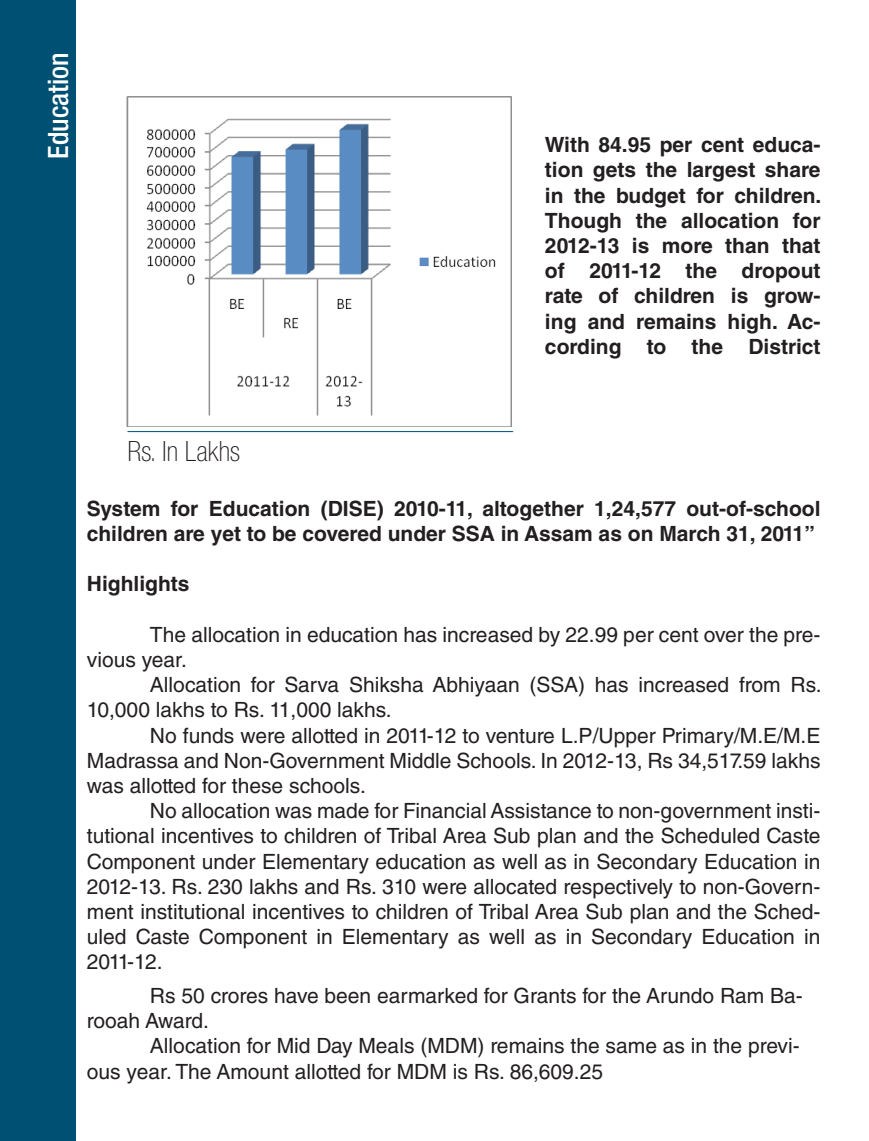
<style>
.page{position:relative;width:869px;height:1141px;background:#fff}
.page>*{position:absolute;margin:0;border:0;box-sizing:border-box;transform-origin:0 0}
.t1{font:100 condensed 28px "Helvetica Neue LT Std";color:#231f20}
.t2{font:500 condensed 28px "Helvetica Neue LT Std";color:#fff}
.t3{font:21px/25.2px "Helvetica LT Std";color:#231f20}
.t4{font:700 21px/25.2px "Helvetica LT Std";color:#231f20;text-align:justify}
</style>
<div class="page">
<div style="left:0;top:0;width:76px;height:1141px;background:#005074"></div>
<img style="left:126px;top:97px;width:385px;height:330px">
<hr style="left:127px;top:431px;width:386px;height:1px;background:#005074">
<p class="t2" style="left:41px;top:158px;width:108px;rotate:-90deg">Education</p>
<p class="t4" style="left:544px;top:132px;width:278px">With 84.95 per cent educa&shy;tion gets the largest share in the budget for children.<br>Though the allocation for 2012-13 is more than that of 2011-12 the dropout rate of children is grow&shy;ing and remains high. Ac&shy;cording to the District</p>
<p class="t1" style="left:127px;top:435px;width:114px">Rs. In Lakhs</p>
<p class="t4" style="left:87px;top:495px;width:734px">System for Education (DISE) 2010-11, altogether 1,24,577 out-of-school children are yet to be covered under SSA in Assam as on March 31, 2011”</p>
<p class="t4" style="left:87px;top:571px;width:104px">Highlights</p>
<p class="t3" style="left:87px;top:622px;width:734px;text-indent:63px">The allocation in education has increased by 22.99 per cent over the pre&shy;vious year.</p>
<p class="t3" style="left:87px;top:672px;width:736px;text-indent:63px">Allocation for Sarva Shiksha Abhiyaan (SSA) has increased from Rs.<br>10,000 lakhs to Rs. 11,000 lakhs.</p>
<p class="t3" style="left:87px;top:723px;width:734px;text-align:justify;text-indent:63px">No funds were allotted in 2011-12 to venture L.P/Upper Primary/M.E/M.E Madrassa and Non-Government Middle Schools. In 2012-13, Rs 34,517.59 lakhs was allotted for these schools.</p>
<p class="t3" style="left:87px;top:798px;width:734px;text-align:justify;text-indent:63px">No allocation was made for Financial Assistance to non-government insti&shy;tutional incentives to children of Tribal Area Sub plan and the Scheduled Caste Component under Elementary education as well as in Secondary Education in 2012-13. Rs. 230 lakhs and Rs. 310 were allocated respectively to non-Govern&shy;ment institutional incentives to children of Tribal Area Sub plan and the Sched&shy;uled Caste Component in Elementary as well as in Secondary Education in 2011-12.</p>
<p class="t3" style="left:87px;top:983px;width:717px;text-indent:63px">Rs 50 crores have been earmarked for Grants for the Arundo Ram Ba&shy;rooah Award.</p>
<p class="t3" style="left:87px;top:1033px;width:714px;text-indent:63px">Allocation for Mid Day Meals (MDM) remains the same as in the previ&shy;ous year. The Amount allotted for MDM is Rs. 86,609.25</p>
</div>
